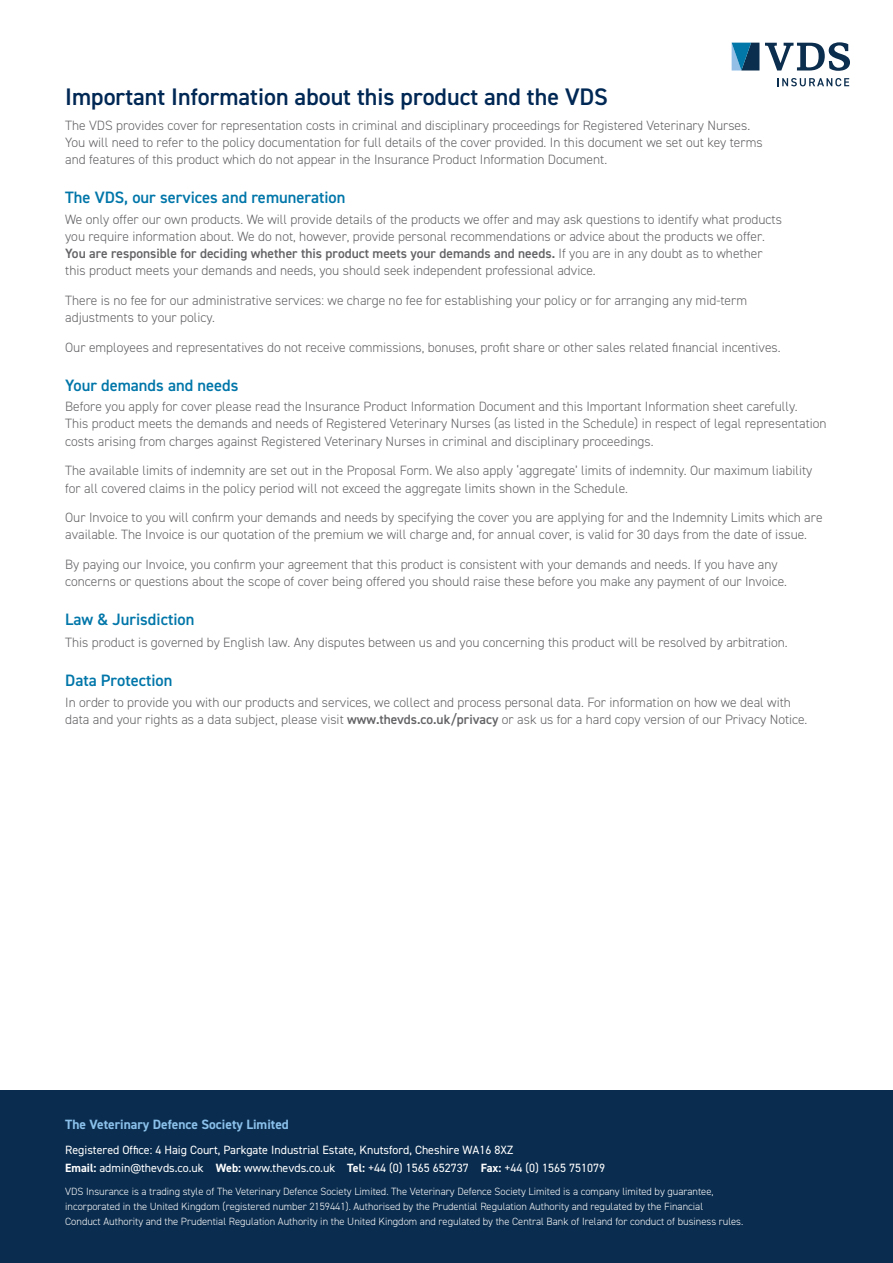
<style>
.page{position:relative;width:893px;height:1263px;background:#fff}
.page>*{position:absolute;margin:0;border:0;box-sizing:border-box;transform-origin:0 0}
.t1{font:600 24px "DIN2014";color:#002855}
.t2{font:600 16.5px "DIN2014";color:#0076a9}
.t3{font:300 13.5px/17.2px "DIN2014";color:#636366}
.t4{font:700 13.5px "DIN2014";color:#8ac0ea}
.t5{font:12px "DIN2014";color:#fff}
.t6{font:300 10.5px/15px "DIN2014";color:#fff}
.s1{font-weight:600}
.s2{font-weight:700}
</style>
<div class="page">
<div style="left:0;top:1090px;width:893px;height:173px;background:#0a2c4e"></div>
<svg style="left:765px;top:42px;width:85px;height:29px"></svg>
<svg style="left:732px;top:43px;width:27px;height:28px"></svg>
<svg style="left:777px;top:78px;width:72px;height:8px"></svg>
<p class="t1" style="left:65px;top:81px;width:544px">Important Information about this product and the VDS</p>
<p class="t3" style="left:65px;top:117px;width:699px">The VDS provides cover for representation costs in criminal and disciplinary proceedings for Registered Veterinary Nurses.<br>You will need to refer to the policy documentation for full details of the cover provided. In this document we set out key terms and features of this product which do not appear in the Insurance Product Information Document.</p>
<p class="t2" style="left:65px;top:187px;width:282px">The VDS, our services and remuneration</p>
<p class="t3" style="left:65px;top:210px;width:718px">We only offer our own products. We will provide details of the products we offer and may ask questions to identify what products you require information about. We do not, however, provide personal recommendations or advice about the products we offer.<br><span class="s1">You are responsible for deciding whether this product meets your demands and needs.</span> If you are in any doubt as to whether this product meets your demands and needs, you should seek independent professional advice.</p>
<p class="t3" style="left:65px;top:291px;width:683px">There is no fee for our administrative services: we charge no fee for establishing your policy or for arranging any mid-term adjustments to your policy.</p>
<p class="t3" style="left:65px;top:339px;width:717px">Our employees and representatives do not receive commissions, bonuses, profit share or other sales related financial incentives.</p>
<p class="t2" style="left:65px;top:374px;width:175px">Your demands and needs</p>
<p class="t3" style="left:65px;top:398px;width:763px">Before you apply for cover please read the Insurance Product Information Document and this Important Information sheet carefully.<br>This product meets the demands and needs of Registered Veterinary Nurses (as listed in the Schedule) in respect of legal representation costs arising from charges against Registered Veterinary Nurses in criminal and disciplinary proceedings.</p>
<p class="t3" style="left:65px;top:461px;width:749px;line-height:18px">The available limits of indemnity are set out in the Proposal Form. We also apply ‘aggregate’ limits of indemnity. Our maximum liability for all covered claims in the policy period will not exceed the aggregate limits shown in the Schedule.</p>
<p class="t3" style="left:65px;top:509px;width:759px">Our Invoice to you will confirm your demands and needs by specifying the cover you are applying for and the Indemnity Limits which are available. The Invoice is our quotation of the premium we will charge and, for annual cover, is valid for 30 days from the date of issue.</p>
<p class="t3" style="left:65px;top:555px;width:723px">By paying our Invoice, you confirm your agreement that this product is consistent with your demands and needs. If you have any concerns or questions about the scope of cover being offered you should raise these before you make any payment of our Invoice.</p>
<p class="t2" style="left:65px;top:608px;width:131px">Law &amp; Jurisdiction</p>
<p class="t3" style="left:65px;top:634px;width:724px">This product is governed by English law. Any disputes between us and you concerning this product will be resolved by arbitration.</p>
<p class="t2" style="left:65px;top:670px;width:109px">Data Protection</p>
<p class="t3" style="left:65px;top:693px;width:744px">In order to provide you with our products and services, we collect and process personal data. For information on how we deal with data and your rights as a data subject, please visit <span class="s1">www.thevds.co.uk/privacy</span> or ask us for a hard copy version of our Privacy Notice.</p>
<p class="t4" style="left:65px;top:1115px;width:225px">The Veterinary Defence Society Limited</p>
<p class="t5" style="left:65px;top:1142px;width:450px">Registered Office: 4 Haig Court, Parkgate Industrial Estate, Knutsford, Cheshire WA16 8XZ</p>
<p class="t5" style="left:65px;top:1160px;width:541px"><span class="s2">Email:</span> admin@thevds.co.uk <span class="s2">Web:</span> www.thevds.co.uk <span class="s2">Tel:</span> +44 (0) 1565 652737 <span class="s2">Fax:</span> +44 (0) 1565 751079</p>
<p class="t6" style="left:65px;top:1183px;width:680px">VDS Insurance is a trading style of The Veterinary Defence Society Limited. The Veterinary Defence Society Limited is a company limited by guarantee, incorporated in the United Kingdom (registered number 2159441). Authorised by the Prudential Regulation Authority and regulated by the Financial<br>Conduct Authority and the Prudential Regulation Authority in the United Kingdom and regulated by the Central Bank of Ireland for conduct of business rules.</p>
</div>
